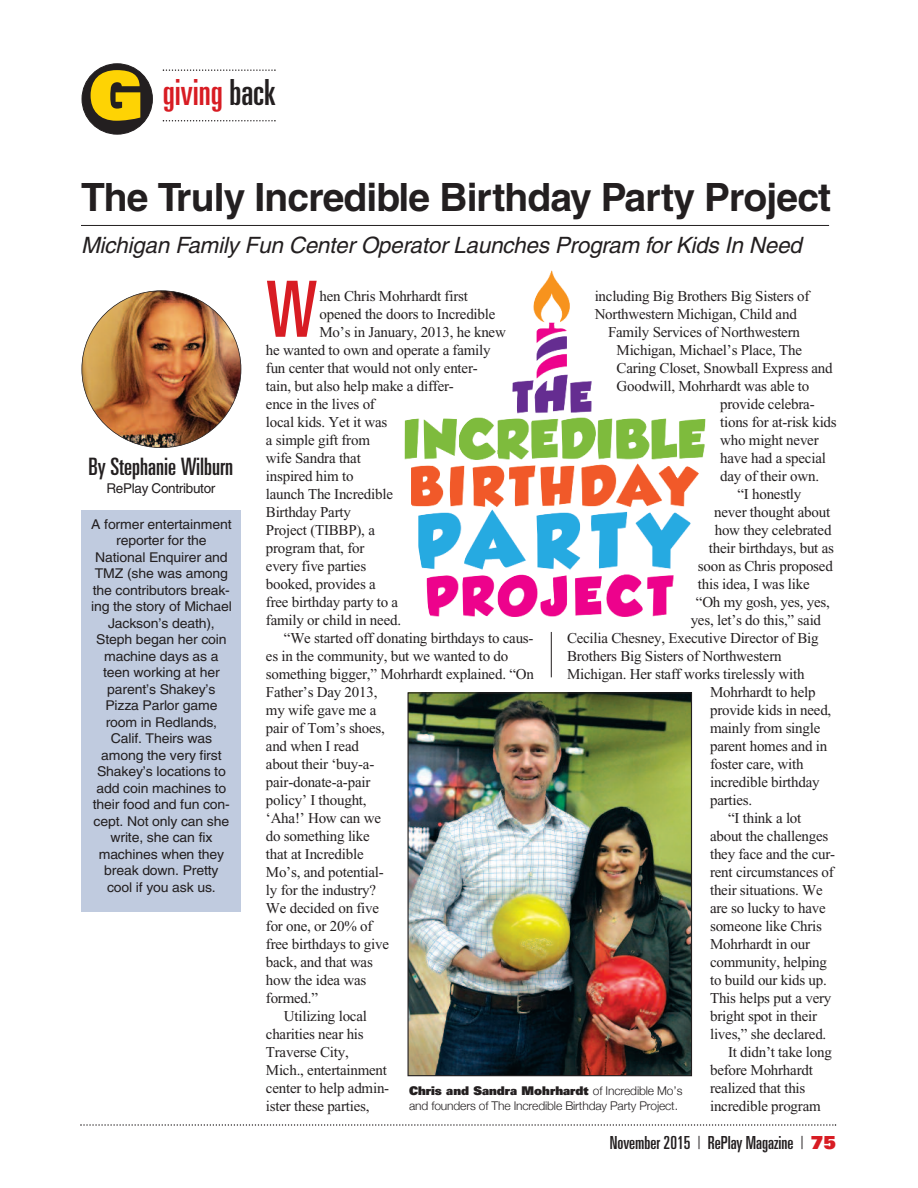
<style>
.page{position:relative;width:918px;height:1188px;background:#fff}
.page>*{position:absolute;margin:0;border:0;box-sizing:border-box;transform-origin:0 0}
.t1{font:ultra-condensed 77.55px "Univers";color:#d81c23}
.t2{font:700 39px "Helvetica";letter-spacing:-.02em;color:#231f20}
.t3{font:ultra-condensed 36px "Univers";color:#d81c23}
.t4{font:ultra-condensed 24px "Univers";color:#231f20}
.t5{font:italic 22.5px "Helvetica";letter-spacing:-.01em;color:#231f20}
.t6{font:ultra-condensed 18px "Univers";color:#231f20}
.t7{font:15px "Times New Roman";letter-spacing:-.015em;color:#231f20}
.t8{font:13.5px/16.5px "Helvetica";letter-spacing:-.01em;color:#231f20;text-align:center;scale:1.04 1}
.t9{font:13.5px "Helvetica";letter-spacing:-.01em;color:#231f20}
.t10{font:300 12px "Helvetica Neue";letter-spacing:-.01em;color:#231f20}
.t11{font:900 12px "Univers";color:#231f20}
.s1{font-weight:900;font-stretch:normal;font-size:66.6px;color:#fed304}
.s2{color:#231f20}
.s3{font-family:"Helvetica Neue";font-weight:300}
.s4{font-weight:300}
.s5{font-weight:900;font-stretch:normal;color:#d81c23}
</style>
<div class="page">
<svg style="left:82px;top:63px;width:71px;height:71px"></svg>
<hr style="left:81px;top:225px;width:748px;height:1px;background:#231f20">
<svg style="left:163px;top:120px;width:113px;height:2px"></svg>
<svg style="left:163px;top:69px;width:113px;height:2px"></svg>
<hr style="left:551px;top:632px;width:1px;height:45px;background:#231f20">
<img style="left:82px;top:291px;width:159px;height:157px;border-radius:50%">
<div style="left:81px;top:510px;width:160px;height:402px;background:#c0cbdf"></div>
<img style="left:405px;top:270px;width:300px;height:300px">
<img style="left:409px;top:694px;width:281px;height:380px">
<div style="left:407px;top:692px;width:285px;height:384px;border:1px solid #231f20"></div>
<svg style="left:80px;top:1124px;width:756px;height:2px"></svg>
<h3 class="t3" style="left:89px;top:79px;width:188px"><span class="s1">G</span> giving <span class="s2">back</span></h3>
<h2 class="t2" style="left:81px;top:183px;width:752px">The Truly Incredible Birthday Party Project</h2>
<h3 class="t5" style="left:81px;top:237px;width:722px">Michigan Family Fun Center Operator Launches Program for Kids In Need</h3>
<h1 class="t1" style="left:266px;top:281px;width:53px">W</h1>
<p class="t7" style="left:320px;top:290px;width:150px">hen Chris Mohrhardt first</p>
<p class="t7" style="left:595px;top:290px;width:216px">including Big Brothers Big Sisters of</p>
<p class="t7" style="left:595px;top:308px;width:204px">Northwestern Michigan, Child and</p>
<p class="t7" style="left:608px;top:326px;width:193px">Family Services of Northwestern</p>
<p class="t7" style="left:617px;top:344px;width:187px">Michigan, Michael’s Place, The</p>
<p class="t7" style="left:617px;top:362px;width:218px">Caring Closet, Snowball Express and</p>
<p class="t7" style="left:617px;top:380px;width:194px">Goodwill, Mohrhardt was able to</p>
<p class="t7" style="left:720px;top:398px;width:96px">provide celebra-</p>
<p class="t7" style="left:720px;top:416px;width:118px">tions for at-risk kids</p>
<p class="t7" style="left:720px;top:434px;width:100px">who might never</p>
<p class="t7" style="left:720px;top:452px;width:107px">have had a special</p>
<p class="t7" style="left:720px;top:470px;width:100px">day of their own.</p>
<p class="t7" style="left:737px;top:488px;width:65px">“I honestly</p>
<p class="t7" style="left:714px;top:506px;width:117px">never thought about</p>
<p class="t7" style="left:715px;top:524px;width:118px">how they celebrated</p>
<p class="t7" style="left:709px;top:542px;width:127px">their birthdays, but as</p>
<p class="t7" style="left:698px;top:560px;width:136px">soon as Chris proposed</p>
<p class="t7" style="left:698px;top:578px;width:113px">this idea, I was like</p>
<p class="t7" style="left:696px;top:596px;width:136px">“Oh my gosh, yes, yes,</p>
<p class="t7" style="left:691px;top:614px;width:132px">yes, let’s do this,” said</p>
<p class="t7" style="left:567px;top:632px;width:253px">Cecilia Chesney, Executive Director of Big</p>
<p class="t7" style="left:567px;top:650px;width:216px">Brothers Big Sisters of Northwestern</p>
<p class="t7" style="left:567px;top:668px;width:239px">Michigan. Her staff works tirelessly with</p>
<p class="t7" style="left:710px;top:686px;width:107px">Mohrhardt to help</p>
<p class="t7" style="left:710px;top:704px;width:123px">provide kids in need,</p>
<p class="t7" style="left:710px;top:722px;width:112px">mainly from single</p>
<p class="t7" style="left:710px;top:740px;width:119px">parent homes and in</p>
<p class="t7" style="left:710px;top:758px;width:95px">foster care, with</p>
<p class="t7" style="left:710px;top:776px;width:111px">incredible birthday</p>
<p class="t7" style="left:710px;top:794px;width:44px">parties.</p>
<p class="t7" style="left:728px;top:812px;width:75px">“I think a lot</p>
<p class="t7" style="left:710px;top:830px;width:120px">about the challenges</p>
<p class="t7" style="left:710px;top:848px;width:127px">they face and the cur-</p>
<p class="t7" style="left:710px;top:866px;width:125px">rent circumstances of</p>
<p class="t7" style="left:710px;top:884px;width:114px">their situations. We</p>
<p class="t7" style="left:710px;top:902px;width:117px">are so lucky to have</p>
<p class="t7" style="left:710px;top:920px;width:114px">someone like Chris</p>
<p class="t7" style="left:710px;top:938px;width:101px">Mohrhardt in our</p>
<p class="t7" style="left:710px;top:956px;width:119px">community, helping</p>
<p class="t7" style="left:710px;top:974px;width:118px">to build our kids up.</p>
<p class="t7" style="left:710px;top:992px;width:123px">This helps put a very</p>
<p class="t7" style="left:710px;top:1010px;width:108px">bright spot in their</p>
<p class="t7" style="left:710px;top:1028px;width:118px">lives,” she declared.</p>
<p class="t7" style="left:728px;top:1046px;width:105px">It didn’t take long</p>
<p class="t7" style="left:710px;top:1064px;width:104px">before Mohrhardt</p>
<p class="t7" style="left:710px;top:1082px;width:97px">realized that this</p>
<p class="t7" style="left:710px;top:1100px;width:112px">incredible program</p>
<p class="t7" style="left:320px;top:308px;width:177px">opened the doors to Incredible</p>
<p class="t7" style="left:320px;top:326px;width:188px">Mo’s in January, 2013, he knew</p>
<p class="t7" style="left:266px;top:344px;width:226px">he wanted to own and operate a family</p>
<p class="t7" style="left:266px;top:362px;width:213px">fun center that would not only enter-</p>
<p class="t7" style="left:266px;top:380px;width:189px">tain, but also help make a differ-</p>
<p class="t7" style="left:266px;top:398px;width:111px">ence in the lives of</p>
<p class="t7" style="left:266px;top:416px;width:123px">local kids. Yet it was</p>
<p class="t7" style="left:266px;top:434px;width:106px">a simple gift from</p>
<p class="t7" style="left:266px;top:452px;width:96px">wife Sandra that</p>
<p class="t7" style="left:266px;top:470px;width:89px">inspired him to</p>
<p class="t7" style="left:266px;top:488px;width:129px">launch The Incredible</p>
<p class="t7" style="left:266px;top:506px;width:86px">Birthday Party</p>
<p class="t7" style="left:266px;top:524px;width:111px">Project (TIBBP), a</p>
<p class="t7" style="left:266px;top:542px;width:100px">program that, for</p>
<p class="t7" style="left:266px;top:560px;width:102px">every five parties</p>
<p class="t7" style="left:266px;top:578px;width:111px">booked, provides a</p>
<p class="t7" style="left:266px;top:596px;width:134px">free birthday party to a</p>
<p class="t7" style="left:266px;top:614px;width:137px">family or child in need.</p>
<p class="t7" style="left:284px;top:632px;width:251px">“We started off donating birthdays to caus-</p>
<p class="t7" style="left:266px;top:650px;width:244px">es in the community, but we wanted to do</p>
<p class="t7" style="left:266px;top:668px;width:270px">something bigger,” Mohrhardt explained. “On</p>
<p class="t7" style="left:266px;top:686px;width:113px">Father’s Day 2013,</p>
<p class="t7" style="left:266px;top:704px;width:112px">my wife gave me a</p>
<p class="t7" style="left:266px;top:722px;width:121px">pair of Tom’s shoes,</p>
<p class="t7" style="left:266px;top:740px;width:95px">and when I read</p>
<p class="t7" style="left:266px;top:758px;width:110px">about their ‘buy-a-</p>
<p class="t7" style="left:266px;top:776px;width:106px">pair-donate-a-pair</p>
<p class="t7" style="left:266px;top:794px;width:102px">policy’ I thought,</p>
<p class="t7" style="left:266px;top:812px;width:117px">‘Aha!’ How can we</p>
<p class="t7" style="left:266px;top:830px;width:105px">do something like</p>
<p class="t7" style="left:266px;top:848px;width:99px">that at Incredible</p>
<p class="t7" style="left:266px;top:866px;width:119px">Mo’s, and potential-</p>
<p class="t7" style="left:266px;top:884px;width:112px">ly for the industry?</p>
<p class="t7" style="left:266px;top:902px;width:115px">We decided on five</p>
<p class="t7" style="left:266px;top:920px;width:108px">for one, or 20% of</p>
<p class="t7" style="left:266px;top:938px;width:125px">free birthdays to give</p>
<p class="t7" style="left:266px;top:956px;width:108px">back, and that was</p>
<p class="t7" style="left:266px;top:974px;width:102px">how the idea was</p>
<p class="t7" style="left:266px;top:992px;width:54px">formed.”</p>
<p class="t7" style="left:284px;top:1010px;width:85px">Utilizing local</p>
<p class="t7" style="left:266px;top:1028px;width:99px">charities near his</p>
<p class="t7" style="left:266px;top:1046px;width:84px">Traverse City,</p>
<p class="t7" style="left:266px;top:1064px;width:123px">Mich., entertainment</p>
<p class="t7" style="left:266px;top:1082px;width:125px">center to help admin-</p>
<p class="t7" style="left:266px;top:1100px;width:105px">ister these parties,</p>
<h3 class="t4" style="left:89px;top:458px;width:146px">By Stephanie Wilburn</h3>
<p class="t9" style="left:106px;top:483px;width:110px">RePlay Contributor</p>
<p class="t8" style="left:91px;top:517px;width:137px">A former entertainment reporter for the<br>National Enquirer and<br>TMZ (she was among the contributors break&shy;ing the story of Michael<br>Jackson’s death),<br>Steph began her coin machine days as a teen working at her parent’s Shakey’s<br>Pizza Parlor game room in Redlands,<br>Calif. Theirs was among the very first<br>Shakey’s locations to add coin machines to their food and fun con&shy;cept. Not only can she write, she can fix machines when they break down. Pretty cool if you ask us.</p>
<p class="t11" style="left:409px;top:1086px;width:275px">Chris and Sandra Mohrhardt <span class="s3">of Incredible Mo’s</span></p>
<p class="t10" style="left:409px;top:1099px;width:271px">and founders of The Incredible Birthday Party Project.</p>
<p class="t6" style="left:610px;top:1136px;width:228px">November 2015 <span class="s4">|</span> RePlay Magazine <span class="s4">|</span> <span class="s5">75</span></p>
</div>
